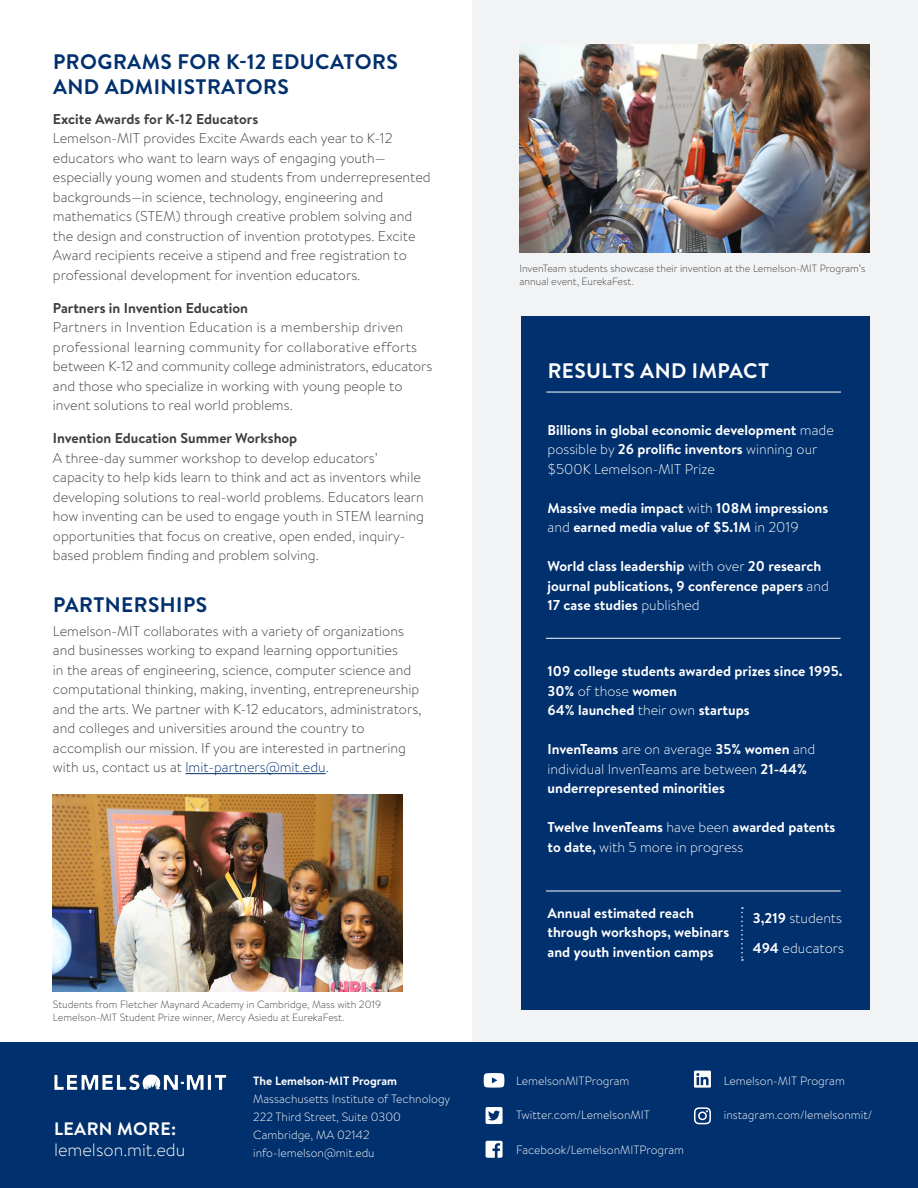
<style>
.page{position:relative;width:918px;height:1188px;background:#fff}
.page>*{position:absolute;margin:0;border:0;box-sizing:border-box;transform-origin:0 0}
.Header_A{font:700 21px/25.2px "Brandon Text";letter-spacing:.02em;color:#00306d}
.Header_A-2{font:700 21px "Brandon Text";letter-spacing:.02em;color:#fff}
.t1{font:300 18px/21.6px "Brandon Text";color:#fff}
.Body_copy{font:300 14.25px/19.5px "Brandon Text";color:#3e3e3f}
.Body_copy-2{font:700 14.25px/19.5px "Brandon Text";color:#fff}
.Subhead{font:700 14.25px "Brandon Text";color:#3e3e3f}
.Body_copy-3{font:300 14.25px "Brandon Text";color:#fff}
.Header_A-3{font:300 12px "Brandon Text";color:#fff}
.t2{font:700 12px "Brandon Text";color:#fff}
.t3{font:300 10.5px/13.5px "Brandon Text";color:#3e3e3f}
.s1{color:#00306d}
.s2{font-weight:700}
.s3{font-weight:300}
</style>
<div class="page">
<div style="left:473px;top:0;width:445px;height:1049px;background:#f2f3f4"></div>
<div style="left:0;top:1042px;width:918px;height:146px;background:#00306d"></div>
<hr style="left:185px;top:773px;width:141px;height:1px;background:#00306d">
<svg style="left:484px;top:1073px;width:20px;height:15px"></svg>
<svg style="left:486px;top:1107px;width:17px;height:17px"></svg>
<svg style="left:486px;top:1141px;width:17px;height:17px"></svg>
<svg style="left:694px;top:1071px;width:17px;height:17px"></svg>
<svg style="left:694px;top:1107px;width:17px;height:17px"></svg>
<img style="left:54px;top:1074px;width:173px;height:17px">
<img style="left:519px;top:44px;width:350px;height:209px">
<div style="left:521px;top:316px;width:349px;height:694px;background:#00306d"></div>
<svg style="left:741px;top:907px;width:2px;height:54px"></svg>
<hr style="left:546px;top:392px;width:295px;height:1px;background:#fff">
<hr style="left:546px;top:891px;width:295px;height:1px;background:#fff">
<hr style="left:546px;top:638px;width:295px;height:1px;background:#fff">
<img style="left:53px;top:795px;width:350px;height:197px">
<p class="Header_A" style="left:53px;top:48px;width:346px">PROGRAMS FOR K-12 EDUCATORS<br>AND ADMINISTRATORS</p>
<p class="Subhead" style="left:53px;top:109px;width:207px">Excite Awards for K-12 Educators</p>
<p class="Body_copy" style="left:53px;top:128px;width:379px">Lemelson-MIT provides Excite Awards each year to K-12 educators who want to learn ways of engaging youth— especially young women and students from underrepresented backgrounds—in science, technology, engineering and mathematics (STEM) through creative problem solving and the design and construction of invention prototypes. Excite Award recipients receive a stipend and free registration to professional development for invention educators.</p>
<p class="Subhead" style="left:53px;top:298px;width:197px">Partners in Invention Education</p>
<p class="Body_copy" style="left:53px;top:317px;width:381px">Partners in Invention Education is a membership driven professional learning community for collaborative efforts between K-12 and community college administrators, educators and those who specialize in working with young people to invent solutions to real world problems.</p>
<p class="Subhead" style="left:53px;top:428px;width:246px">Invention Education Summer Workshop</p>
<p class="Body_copy" style="left:53px;top:448px;width:373px">A three-day summer workshop to develop educators’ capacity to help kids learn to think and act as inventors while developing solutions to real-world problems. Educators learn how inventing can be used to engage youth in STEM learning opportunities that focus on creative, open ended, inquiry&shy;based problem finding and problem solving.</p>
<p class="Header_A" style="left:53px;top:592px;width:156px">PARTNERSHIPS</p>
<p class="Body_copy" style="left:53px;top:621px;width:370px">Lemelson-MIT collaborates with a variety of organizations and businesses working to expand learning opportunities<br>in the areas of engineering, science, computer science and computational thinking, making, inventing, entrepreneurship and the arts. We partner with K-12 educators, administrators, and colleges and universities around the country to accomplish our mission. If you are interested in partnering with us, contact us at <span class="s1">lmit-partners@mit.edu.</span></p>
<p class="t3" style="left:53px;top:997px;width:330px">Students from Fletcher Maynard Academy in Cambridge, Mass with 2019<br>Lemelson-MIT Student Prize winner, Mercy Asiedu at EurekaFest.</p>
<p class="t1" style="left:54px;top:1117px;width:133px"><span class="s2">LEARN MORE: </span>lemelson.mit.edu</p>
<p class="t2" style="left:253px;top:1072px;width:146px">The Lemelson-MIT Program</p>
<p class="Header_A-3" style="left:253px;top:1090px;width:199px">Massachusetts Institute of Technology</p>
<p class="Header_A-3" style="left:253px;top:1108px;width:149px">222 Third Street, Suite 0300</p>
<p class="Header_A-3" style="left:253px;top:1126px;width:118px">Cambridge, MA 02142</p>
<p class="Header_A-3" style="left:253px;top:1144px;width:123px">info-lemelson@mit.edu</p>
<p class="t3" style="left:519px;top:261px;width:348px">InvenTeam students showcase their invention at the Lemelson-MIT Program’s annual event, EurekaFest.</p>
<p class="Header_A-2" style="left:548px;top:356px;width:223px">RESULTS AND IMPACT</p>
<p class="Body_copy-2" style="left:548px;top:420px;width:288px">Billions in global economic development <span class="s3">made possible by</span> 26 prolific inventors <span class="s3">winning our $500K Lemelson-MIT Prize</span></p>
<p class="Body_copy-2" style="left:548px;top:498px;width:282px">Massive media impact <span class="s3">with</span> 108M impressions <span class="s3">and</span> earned media value of $5.1M <span class="s3">in 2019</span></p>
<p class="Body_copy-2" style="left:548px;top:556px;width:283px">World class leadership <span class="s3">with over</span> 20 research journal publications, 9 conference papers <span class="s3">and<br></span>17 case studies <span class="s3">published</span></p>
<p class="Body_copy-2" style="left:548px;top:661px;width:297px">109 college students awarded prizes since 1995.<br>30% <span class="s3">of those</span> women<br>64% launched <span class="s3">their own</span> startups</p>
<p class="Body_copy-2" style="left:548px;top:739px;width:269px">InvenTeams <span class="s3">are on average</span> 35% women <span class="s3">and individual InvenTeams are between</span> 21-44% underrepresented minorities</p>
<p class="Body_copy-2" style="left:548px;top:817px;width:289px">Twelve InvenTeams <span class="s3">have been</span> awarded patents to date, <span class="s3">with 5 more in progress</span></p>
<p class="Body_copy-2" style="left:548px;top:903px;width:183px">Annual estimated reach through workshops, webinars and youth invention camps</p>
<p class="Body_copy-3" style="left:753px;top:908px;width:91px"><span class="s2">3,219</span> students</p>
<p class="Body_copy-3" style="left:753px;top:939px;width:93px"><span class="s2">494</span> educators</p>
<p class="Header_A-3" style="left:516px;top:1072px;width:115px">LemelsonMITProgram</p>
<p class="Header_A-3" style="left:516px;top:1107px;width:135px">Twitter.com/LemelsonMIT</p>
<p class="Header_A-3" style="left:516px;top:1142px;width:170px">Facebook/LemelsonMITProgram</p>
<p class="Header_A-3" style="left:724px;top:1072px;width:123px">Lemelson-MIT Program</p>
<p class="Header_A-3" style="left:724px;top:1107px;width:150px">instagram.com/lemelsonmit/</p>
</div>
